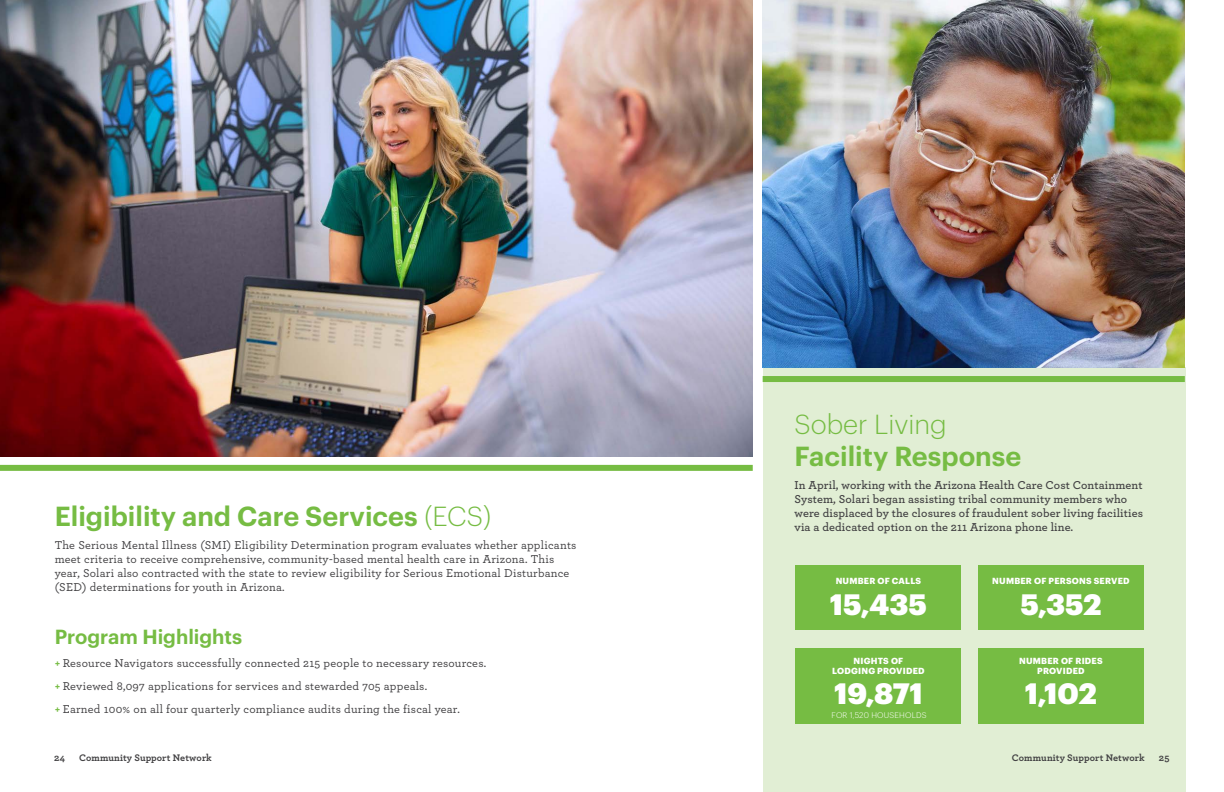
<style>
.page{position:relative;width:1224px;height:792px;background:#fff}
.page>*{position:absolute;margin:0;border:0;box-sizing:border-box;transform-origin:0 0}
.t1{font:900 28.9px "Graphik";color:#fff}
.t2{font:600 27px "Graphik";color:#76bc43}
.t3{font:300 27px "Graphik";color:#76bc43}
.t4{font:600 20px "Graphik";color:#76bc43}
.t5{font:500 12px/14px "Archer";letter-spacing:.02em;color:#414042}
.t6{font:600 12px/14px "Archer";letter-spacing:.01em;color:#414042}
.t7{font:700 10px "Archer";letter-spacing:.005em;color:#414042}
.t8{font:700 8.7px/10.1px "Graphik";letter-spacing:.025em;color:#fff;text-align:center}
.t9{font:300 8px "Graphik";letter-spacing:.025em;color:#fff}
.s1{font-weight:300}
.s2{font-weight:700;color:#76bc43}
</style>
<div class="page">
<img style="left:0;top:0;width:753px;height:456px">
<div style="left:0;top:465px;width:753px;height:6px;background:#76bc43"></div>
<div style="left:763px;top:368px;width:422px;height:424px;background:#e1eed4"></div>
<div style="left:763px;top:376px;width:422px;height:6px;background:#76bc43"></div>
<img style="left:763px;top:0;width:422px;height:368px">
<div style="left:796px;top:565px;width:165px;height:65px;background:#76bc43"></div>
<div style="left:978px;top:565px;width:166px;height:65px;background:#76bc43"></div>
<div style="left:796px;top:649px;width:165px;height:75px;background:#76bc43"></div>
<div style="left:978px;top:649px;width:166px;height:75px;background:#76bc43"></div>
<h2 class="t2" style="left:55px;top:496px;width:438px">Eligibility and Care Services <span class="s1">(ECS)</span></h2>
<p class="t5" style="left:55px;top:538px;width:523px">The Serious Mental Illness (SMI) Eligibility Determination program evaluates whether applicants meet criteria to receive comprehensive, community-based mental health care in Arizona. This year, Solari also contracted with the state to review eligibility for Serious Emotional Disturbance (SED) determinations for youth in Arizona.</p>
<h3 class="t4" style="left:55px;top:621px;width:189px">Program Highlights</h3>
<p class="t5" style="left:55px;top:651px;width:433px;line-height:23px"><span class="s2">+</span> Resource Navigators successfully connected 215 people to necessary resources. <span class="s2">+</span> Reviewed 8,097 applications for services and stewarded 705 appeals.<br><span class="s2">+</span> Earned 100% on all four quarterly compliance audits during the fiscal year.</p>
<h2 class="t3" style="left:795px;top:405px;width:154px">Sober Living</h2>
<h2 class="t2" style="left:795px;top:436px;width:228px">Facility Response</h2>
<p class="t6" style="left:795px;top:478px;width:350px">In April, working with the Arizona Health Care Cost Containment System, Solari began assisting tribal community members who were displaced by the closures of fraudulent sober living facilities via a dedicated option on the 211 Arizona phone line.</p>
<p class="t8" style="left:836px;top:575px;width:87px">NUMBER OF CALLS</p>
<h1 class="t1" style="left:830px;top:582px;width:99px">15,435</h1>
<p class="t8" style="left:832px;top:655px;width:94px">NIGHTS OF<br>LODGING PROVIDED</p>
<h1 class="t1" style="left:834px;top:671px;width:90px">19,871</h1>
<p class="t9" style="left:832px;top:709px;width:97px">FOR 1,520 HOUSEHOLDS</p>
<p class="t8" style="left:992px;top:575px;width:139px">NUMBER OF PERSONS SERVED</p>
<h1 class="t1" style="left:1020px;top:582px;width:83px">5,352</h1>
<p class="t8" style="left:1019px;top:655px;width:85px">NUMBER OF RIDES<br>PROVIDED</p>
<h1 class="t1" style="left:1025px;top:671px;width:73px">1,102</h1>
<p class="t7" style="left:54px;top:750px;width:13px">24</p>
<p class="t7" style="left:79px;top:750px;width:134px">Community Support Network</p>
<p class="t7" style="left:1012px;top:750px;width:134px">Community Support Network</p>
<p class="t7" style="left:1159px;top:750px;width:12px">25</p>
</div>
